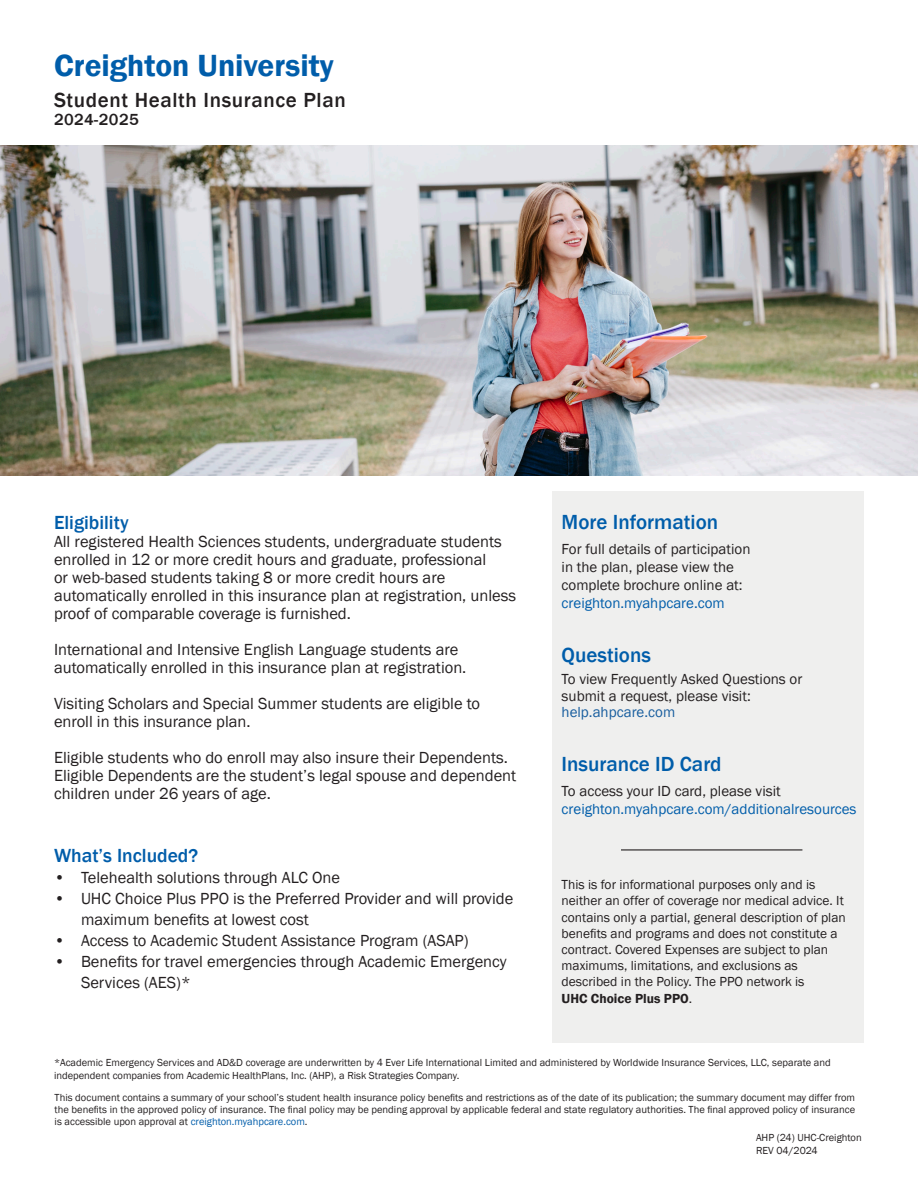
<style>
.page{position:relative;width:918px;height:1188px;background:#fff}
.page>*{position:absolute;margin:0;border:0;box-sizing:border-box;transform-origin:0 0}
.t1{font:600 31.5px "Franklin Gothic";color:#005daa}
.Body_-_Heading__blue{font:500 21px "Franklin Gothic";color:#005daa}
.t2{font:500 21px "Franklin Gothic";letter-spacing:.03em;color:#231f20}
.t3{font:500 19.5px "Franklin Gothic";color:#005daa}
.t4{font:16.5px/18px "Franklin Gothic";color:#231f20}
.t5{font:500 16.5px "Franklin Gothic";letter-spacing:.03em;color:#231f20}
.t6{font:15px "Franklin Gothic";color:#231f20}
.t7{font:15px "Franklin Gothic";color:#005daa}
.t8{font:15px "Franklin Gothic";color:#175d9e}
.t9{font:13.5px/16.2px "Franklin Gothic";color:#231f20}
.t10{font:600 13.5px "Franklin Gothic";color:#231f20}
.t11{font:10.5px/12px "Franklin Gothic";color:#231f20;text-align:justify}
.s1{font-weight:400}
.s2{color:#005daa}
</style>
<div class="page">
<div style="left:553px;top:491px;width:311px;height:552px;background:#efefee"></div>
<img style="left:1px;top:145px;width:917px;height:331px">
<hr style="left:621px;top:849px;width:181px;height:1px;background:#231f20">
<p class="t1" style="left:54px;top:46px;width:281px">Creighton University</p>
<p class="t2" style="left:54px;top:87px;width:293px">Student Health Insurance Plan</p>
<p class="t5" style="left:54px;top:109px;width:86px">2024-2025</p>
<p class="t3" style="left:54px;top:510px;width:76px">Eligibility</p>
<p class="t4" style="left:54px;top:533px;width:464px">All registered Health Sciences students, undergraduate students enrolled in 12 or more credit hours and graduate, professional<br>or web-based students taking 8 or more credit hours are automatically enrolled in this insurance plan at registration, unless proof of comparable coverage is furnished.</p>
<p class="t4" style="left:54px;top:641px;width:406px">International and Intensive English Language students are</p>
<p class="t4" style="left:54px;top:650px;width:428px;line-height:36px">automatically enrolled in this insurance plan at registration.<br>Visiting Scholars and Special Summer students are eligible to</p>
<p class="t4" style="left:54px;top:704px;width:455px;line-height:36px">enroll in this insurance plan.<br>Eligible students who do enroll may also insure their Dependents.</p>
<p class="t4" style="left:54px;top:767px;width:464px">Eligible Dependents are the student’s legal spouse and dependent children under 26 years of age.</p>
<p class="t3" style="left:54px;top:843px;width:146px">What’s Included?</p>
<p class="t4" style="left:54px;top:869px;width:288px">• Telehealth solutions through ALC One</p>
<p class="t4" style="left:81px;top:888px;width:434px;line-height:21px;text-indent:-27px">• UHC Choice Plus PPO is the Preferred Provider and will provide maximum benefits at lowest cost</p>
<p class="t4" style="left:54px;top:932px;width:416px">• Access to Academic Student Assistance Program (ASAP)</p>
<p class="t4" style="left:81px;top:951px;width:427px;line-height:21px;text-indent:-27px">• Benefits for travel emergencies through Academic Emergency<br>Services (AES)*</p>
<p class="Body_-_Heading__blue" style="left:562px;top:509px;width:158px">More Information</p>
<p class="t6" style="left:562px;top:539px;width:190px">For full details of participation</p>
<p class="t6" style="left:562px;top:557px;width:174px">in the plan, please view the</p>
<p class="t6" style="left:562px;top:575px;width:183px">complete brochure online at:</p>
<p class="t7" style="left:562px;top:593px;width:165px">creighton.myahpcare.com</p>
<p class="Body_-_Heading__blue" style="left:562px;top:642px;width:91px">Questions</p>
<p class="t6" style="left:562px;top:670px;width:242px">To view Frequently Asked Questions or</p>
<p class="t6" style="left:562px;top:686px;width:191px">submit a request, please visit:</p>
<p class="t8" style="left:562px;top:703px;width:115px">help.ahpcare.com</p>
<p class="Body_-_Heading__blue" style="left:562px;top:751px;width:162px">Insurance ID Card</p>
<p class="t6" style="left:562px;top:781px;width:221px">To access your ID card, please visit</p>
<p class="t7" style="left:562px;top:799px;width:297px">creighton.myahpcare.com/additionalresources</p>
<p class="t9" style="left:562px;top:877px;width:255px">This is for informational purposes only and is</p>
<p class="t9" style="left:562px;top:893px;width:286px">neither an offer of coverage nor medical advice. It contains only a partial, general description of plan benefits and programs and does not constitute a contract. Covered Expenses are subject to plan</p>
<p class="t9" style="left:562px;top:958px;width:238px">maximums, limitations, and exclusions as</p>
<p class="t9" style="left:562px;top:974px;width:244px">described in the Policy. The PPO network is</p>
<p class="t10" style="left:562px;top:990px;width:132px">UHC Choice Plus PPO<span class="s1">.</span></p>
<p class="t11" style="left:54px;top:1057px;width:778px">*Academic Emergency Services and AD&amp;D coverage are underwritten by 4 Ever Life International Limited and administered by Worldwide Insurance Services, LLC, separate and</p>
<p class="t11" style="left:54px;top:1070px;width:407px">independent companies from Academic HealthPlans, Inc. (AHP), a Risk Strategies Company.</p>
<p class="t11" style="left:55px;top:1092px;width:802px">This document contains a summary of your school’s student health insurance policy benefits and restrictions as of the date of its publication; the summary document may differ from the benefits in the approved policy of insurance. The final policy may be pending approval by applicable federal and state regulatory authorities. The final approved policy of insurance is accessible upon approval at <span class="s2">creighton.myahpcare.com</span>.</p>
<p class="t11" style="left:756px;top:1132px;width:107px">AHP (24) UHC-Creighton</p>
<p class="t11" style="left:756px;top:1145px;width:63px">REV 04/2024</p>
</div>
